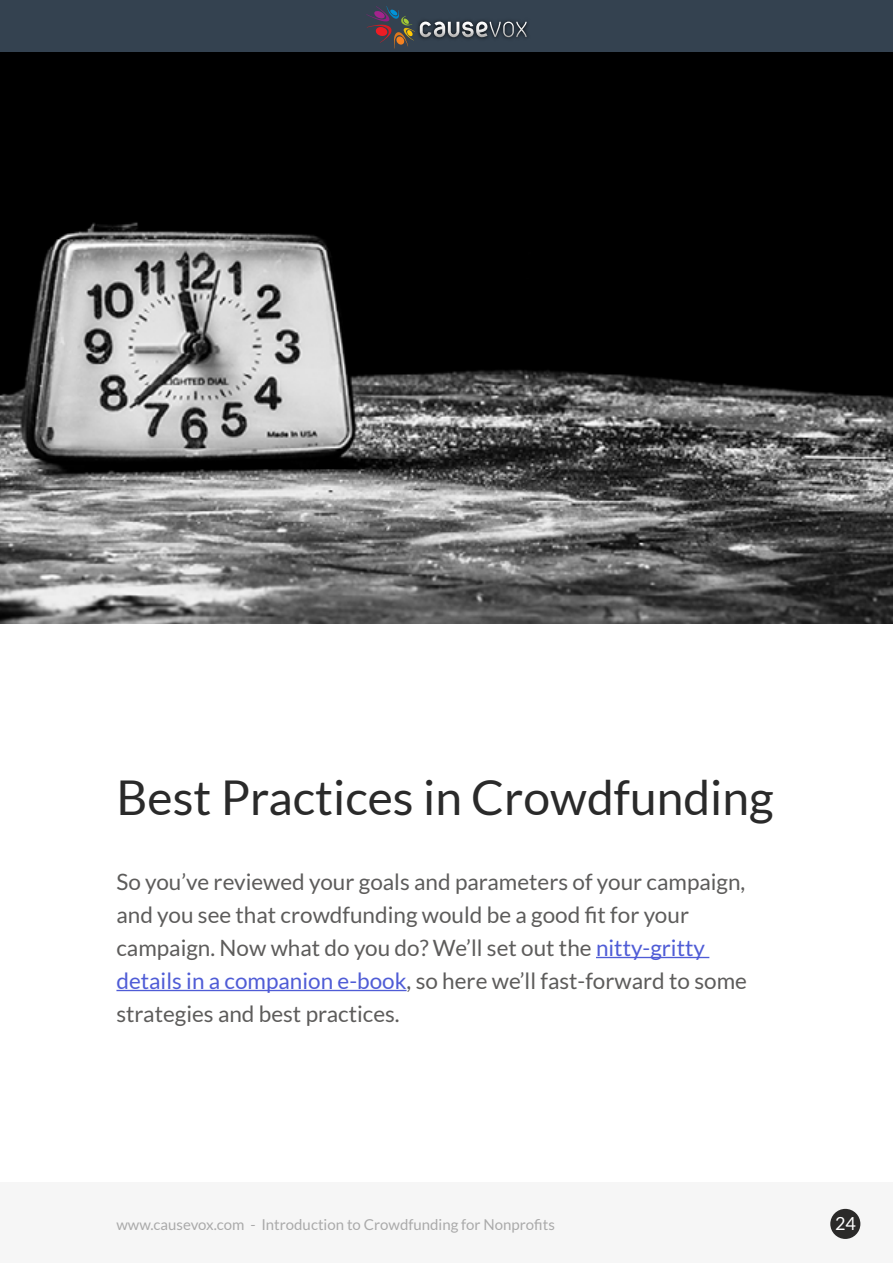
<style>
.page{position:relative;width:893px;height:1263px;background:#fff}
.page>*{position:absolute;margin:0;border:0;box-sizing:border-box;transform-origin:0 0}
.t1{font:48px "Lato";color:#2a2a2a}
.t2{font:22.5px/33px "Lato";color:#5d5c5b}
.t3{font:18px "Lato";color:#fff}
.t4{font:15px "Lato";color:#aaa}
.s1{color:#4f5cd6}
</style>
<div class="page">
<div style="left:0;top:2px;width:893px;height:1261px;background:#f6f6f6"></div>
<div style="left:0;top:54px;width:893px;height:1127px;background:#fff"></div>
<div style="left:0;top:0;width:893px;height:54px;background:#344250"></div>
<div style="left:830px;top:1209px;width:30px;height:30px;background:#2b2a29;border-radius:50%"></div>
<svg style="left:366px;top:6px;width:161px;height:43px"></svg>
<hr style="left:596px;top:957px;width:113px;height:1px;background:#4f5cd6">
<hr style="left:116px;top:990px;width:291px;height:1px;background:#4f5cd6">
<img style="left:0;top:52px;width:893px;height:572px">
<h1 class="t1" style="left:116px;top:771px;width:659px">Best Practices in Crowdfunding</h1>
<p class="t2" style="left:116px;top:865px;width:632px">So you’ve reviewed your goals and parameters of your campaign, and you see that crowdfunding would be a good fit for your campaign. Now what do you do? We’ll set out the <span class="s1">nitty-gritty details in a companion e-book</span>, so here we’ll fast-forward to some strategies and best practices.</p>
<p class="t4" style="left:116px;top:1216px;width:440px">www.causevox.com - Introduction to Crowdfunding for Nonprofits</p>
<p class="t3" style="left:835px;top:1213px;width:22px">24</p>
</div>
